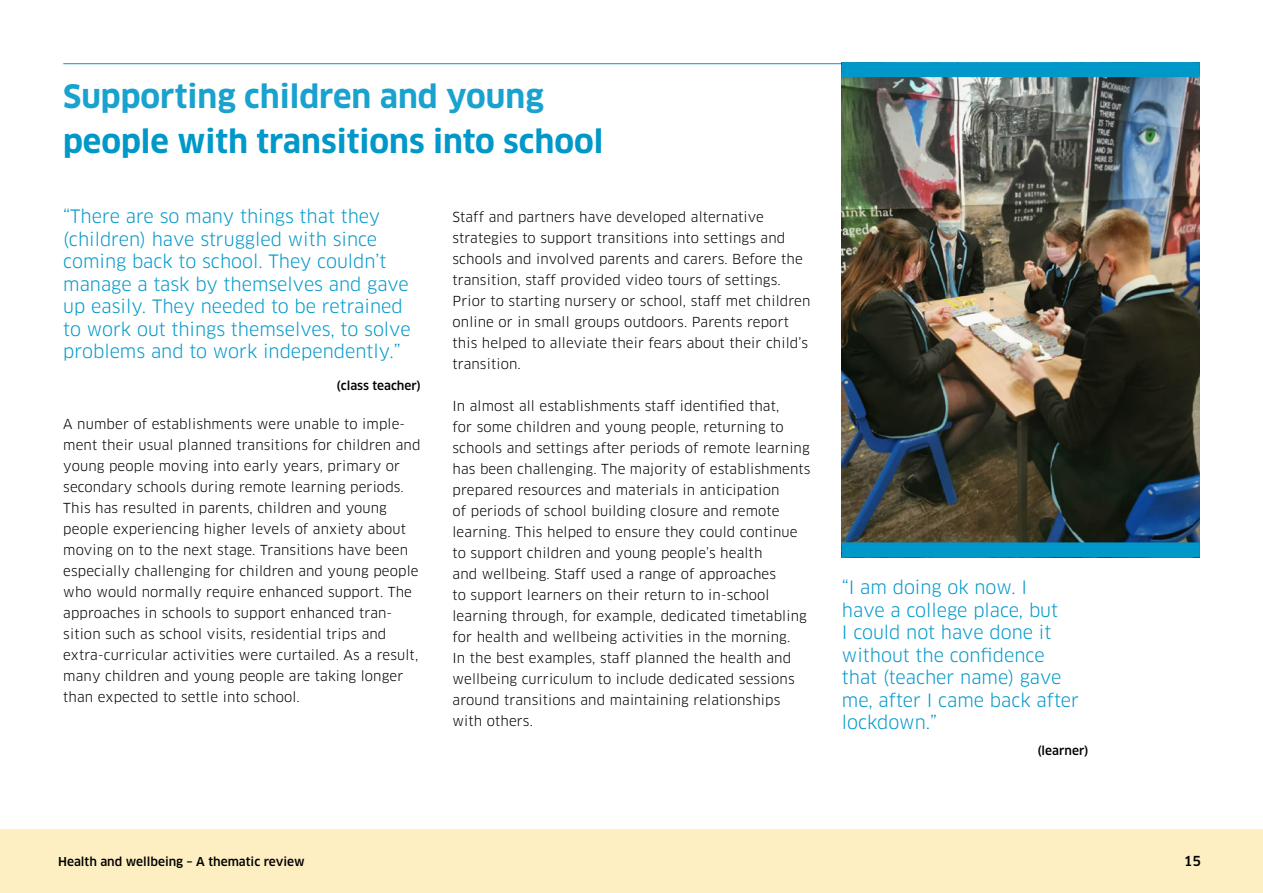
<style>
.page{position:relative;width:1263px;height:893px;background:#fff}
.page>*{position:absolute;margin:0;border:0;box-sizing:border-box;transform-origin:0 0}
.t1{font:700 31.5px/45px "Clan OT";color:#0098c9}
.quotes{font:18px/22.5px "Clan OT";color:#0098c9}
.quotes-2{font:13.5px/21px "Clan OT";letter-spacing:.01em;color:#000}
.t2{font:500 13.5px "Clan OT";color:#000}
.quotes-3{font:500 12px "Clan OT";color:#000}
.s1{color:#1aa2ce}
</style>
<div class="page">
<hr style="left:63px;top:63px;width:1137px;height:1px;background:#0098c9">
<img style="left:842px;top:77px;width:358px;height:465px">
<div style="left:842px;top:62px;width:358px;height:15px;background:#0098c9"></div>
<div style="left:842px;top:542px;width:358px;height:15px;background:#0098c9"></div>
<div style="left:0;top:829px;width:1263px;height:64px;background:#feefc2"></div>
<h1 class="t1" style="left:63px;top:74px;width:542px"><span class="s1">Supporting children and young </span>people with transitions into school</h1>
<p class="quotes" style="left:63px;top:205px;width:349px">“There are so many things that they (children) have struggled with since coming back to school. They couldn’t manage a task by themselves and gave up easily. They needed to be retrained to work out things themselves, to solve problems and to work independently.”</p>
<p class="quotes-3" style="left:337px;top:378px;width:86px">(class teacher)</p>
<p class="quotes-2" style="left:63px;top:413px;width:359px">A number of establishments were unable to imple&shy;ment their usual planned transitions for children and young people moving into early years, primary or secondary schools during remote learning periods.<br>This has resulted in parents, children and young people experiencing higher levels of anxiety about moving on to the next stage. Transitions have been especially challenging for children and young people who would normally require enhanced support. The approaches in schools to support enhanced tran&shy;sition such as school visits, residential trips and extra-curricular activities were curtailed. As a result, many children and young people are taking longer than expected to settle into school.</p>
<p class="quotes-2" style="left:452px;top:207px;width:359px">Staff and partners have developed alternative strategies to support transitions into settings and schools and involved parents and carers. Before the transition, staff provided video tours of settings.<br>Prior to starting nursery or school, staff met children online or in small groups outdoors. Parents report this helped to alleviate their fears about their child’s transition.</p>
<p class="quotes-2" style="left:452px;top:396px;width:359px">In almost all establishments staff identified that,<br>for some children and young people, returning to schools and settings after periods of remote learning has been challenging. The majority of establishments prepared resources and materials in anticipation<br>of periods of school building closure and remote learning. This helped to ensure they could continue to support children and young people’s health<br>and wellbeing. Staff used a range of approaches<br>to support learners on their return to in-school learning through, for example, dedicated timetabling for health and wellbeing activities in the morning.<br>In the best examples, staff planned the health and wellbeing curriculum to include dedicated sessions around transitions and maintaining relationships with others.</p>
<p class="quotes" style="left:842px;top:577px;width:239px">“I am doing ok now. I<br>have a college place, but<br>I could not have done it without the confidence that (teacher name) gave me, after I came back after lockdown.”</p>
<p class="quotes-3" style="left:1037px;top:743px;width:53px">(learner)</p>
<p class="quotes-3" style="left:58px;top:854px;width:248px">Health and wellbeing – A thematic review</p>
<p class="t2" style="left:1184px;top:853px;width:19px">15</p>
</div>
